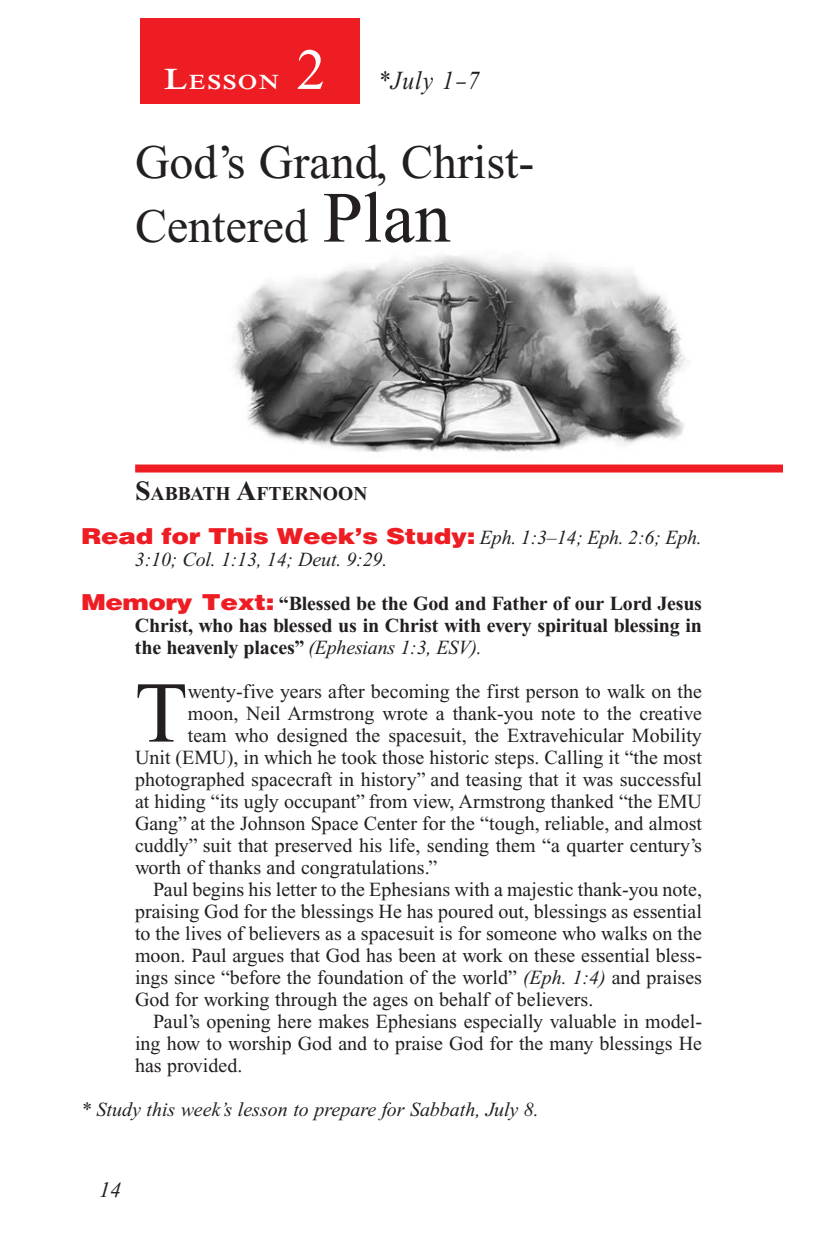
<style>
.page{position:relative;width:819px;height:1260px;background:#fff}
.page>*{position:absolute;margin:0;border:0;box-sizing:border-box;transform-origin:0 0}
.Body_Drop_Cap{font:86.4px "Times New Roman PS Std";color:#231f20}
.Lesson_Number{font:58px "Times New Roman PS Std";color:#fff}
.Lesson_Head_SA{font:48px/64px "Times New Roman PS Std";color:#231f20}
.Lesson_Dates{font:italic 26px "Times New Roman PS Std";color:#231f20;scale:.9 1}
.Question{font:900 22px "Helvetica LT Std";letter-spacing:-.01em;color:#ee1d23;scale:1.2 1}
.t1{font:italic 22px "Times New Roman PS Std";color:#231f20}
.Lesson_Start_Head{font:600 21px "Times NRMT Std";letter-spacing:.07em;color:#fff;scale:1.1 1}
.Body_Drop_Cap-2{font:20px "Times New Roman PS Std";color:#231f20}
.Body{font:20px/22px "Times New Roman PS Std";color:#231f20;text-align:justify}
.Question-2{font:700 20px/22px "Times New Roman PS Std";letter-spacing:-.01em;color:#231f20;text-align:justify}
.Question-3{font:italic 20px "Times New Roman PS Std";color:#231f20}
.Sabbath_Afternoon_He{font:700 19.6px "Times New Roman PS Std";color:#231f20}
.s1{font-size:30px}
.s2{font-family:"Minion Pro"}
.s3{font-size:72px}
.s4{font-size:28px}
.s5{font-family:"Times New Roman PS Std";font-weight:400;font-style:italic;font-size:20px;color:#231f20}
.s6{font-family:"Helvetica LT Std";font-weight:900;font-size:22px;color:#ee1d23}
.s7{font-weight:400;font-style:italic}
.s8{font-style:italic}
</style>
<div class="page">
<img style="left:233px;top:255px;width:453px;height:198px">
<div style="left:135px;top:465px;width:648px;height:8px;background:#ee1d23"></div>
<div style="left:140px;top:18px;width:220px;height:86px;background:#ee1d23"></div>
<p class="Lesson_Number" style="left:296px;top:38px;width:30px">2</p>
<p class="Lesson_Start_Head" style="left:164px;top:70px;width:106px"><span class="s1">L</span>ESSON</p>
<p class="Lesson_Dates" style="left:378px;top:66px;width:114px">*July 1<span class="s2">–</span>7</p>
<p class="Lesson_Head_SA" style="left:135px;top:130px;width:401px">God’s Grand, Christ-<br>Centered <span class="s3">Plan</span></p>
<p class="Sabbath_Afternoon_He" style="left:135px;top:482px;width:234px"><span class="s4">S</span>ABBATH <span class="s4">A</span>FTERNOON</p>
<p class="Question" style="left:81px;top:521px;width:519px">Read for This Week’s Study: <span class="s5">Eph. 1:3–14; Eph. 2:6; Eph.</span></p>
<p class="Question-3" style="left:135px;top:548px;width:254px">3:10; Col. 1:13, 14; Deut. 9:29.</p>
<p class="Question-2" style="left:135px;top:592px;width:569px;text-indent:-54px"><span class="s6">Memory Text:</span> “Blessed be the God and Father of our Lord Jesus Christ, who has blessed us in Christ with every spiritual blessing in the heavenly places” <span class="s7">(Ephesians 1:3, ESV).</span></p>
<p class="Body_Drop_Cap" style="left:135px;top:666px;width:54px">T</p>
<p class="Body_Drop_Cap-2" style="left:188px;top:680px;width:516px">wenty-five years after becoming the first person to walk on the</p>
<p class="Body_Drop_Cap-2" style="left:188px;top:702px;width:516px">moon, Neil Armstrong wrote a thank-you note to the creative</p>
<p class="Body_Drop_Cap-2" style="left:188px;top:724px;width:516px">team who designed the spacesuit, the Extravehicular Mobility</p>
<p class="Body_Drop_Cap-2" style="left:135px;top:746px;width:568px">Unit (EMU), in which he took those historic steps. Calling it “the most</p>
<p class="Body_Drop_Cap-2" style="left:135px;top:768px;width:569px">photographed spacecraft in history” and teasing that it was successful</p>
<p class="Body_Drop_Cap-2" style="left:135px;top:790px;width:569px">at hiding “its ugly occupant” from view, Armstrong thanked “the EMU</p>
<p class="Body_Drop_Cap-2" style="left:135px;top:812px;width:568px">Gang” at the Johnson Space Center for the “tough, reliable, and almost</p>
<p class="Body_Drop_Cap-2" style="left:135px;top:834px;width:568px">cuddly” suit that preserved his life, sending them “a quarter century’s</p>
<p class="Body_Drop_Cap-2" style="left:135px;top:856px;width:304px">worth of thanks and congratulations.”</p>
<p class="Body" style="left:135px;top:878px;width:569px;text-indent:18px">Paul begins his letter to the Ephesians with a majestic thank-you note, praising God for the blessings He has poured out, blessings as essential to the lives of believers as a spacesuit is for someone who walks on the moon. Paul argues that God has been at work on these essential bless&shy;ings since “before the foundation of the world” <span class="s8">(Eph. 1:4)</span> and praises God for working through the ages on behalf of believers.</p>
<p class="Body" style="left:135px;top:1010px;width:569px;text-indent:18px">Paul’s opening here makes Ephesians especially valuable in model&shy;ing how to worship God and to praise God for the many blessings He has provided.</p>
<p class="Question-3" style="left:81px;top:1098px;width:459px">* Study this week’s lesson to prepare for Sabbath, July 8.</p>
<p class="t1" style="left:99px;top:1178px;width:23px">14</p>
</div>
